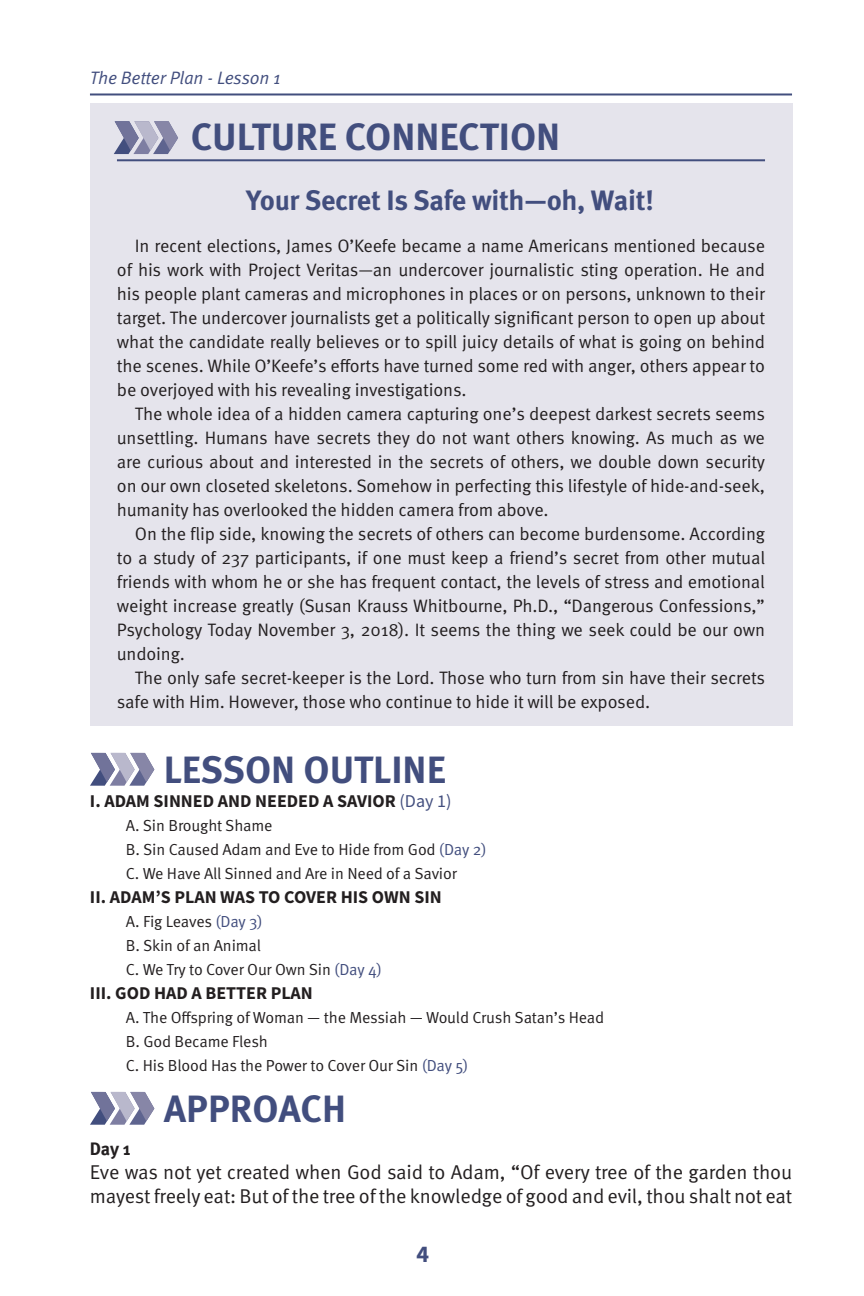
<style>
.page{position:relative;width:864px;height:1296px;background:#fff}
.page>*{position:absolute;margin:0;border:0;box-sizing:border-box;transform-origin:0 0}
.t1{font:700 38px "Meta Pro";color:#424e7e}
.t2{font:700 28px "Meta Pro";letter-spacing:-.01em;color:#424e7e}
.t3{font:700 24px "Source Sans Pro";color:#424e7e}
.t4{font:20px/24px "Meta Pro Norm";letter-spacing:-.01em;color:#231f20}
.t5{font:18px/24px "Meta Pro Norm";letter-spacing:-.01em;color:#231f20;text-align:justify}
.t6{font:700 18px "Source Sans Pro";color:#231f20}
.t7{font:18px "Meta Pro Norm Ita";letter-spacing:-.01em;color:#424e7e}
.t8{font:700 18px "Meta Pro";color:#231f20}
.t9{font:16px/24px "Meta Pro Norm";letter-spacing:-.01em;color:#231f20}
.s1{font-weight:400;color:#424e7e}
.s2{color:#424e7e}
</style>
<div class="page">
<hr style="left:90px;top:93px;width:702px;height:2px;background:#424e7e">
<div style="left:90px;top:104px;width:702px;height:622px;background:#e5e4ec"></div>
<hr style="left:117px;top:159px;width:648px;height:2px;background:#424e7e">
<svg style="left:114px;top:121px;width:64px;height:33px"></svg>
<svg style="left:90px;top:753px;width:64px;height:33px"></svg>
<svg style="left:90px;top:1092px;width:64px;height:33px"></svg>
<p class="t7" style="left:90px;top:65px;width:193px">The Better Plan - Lesson 1</p>
<h1 class="t1" style="left:191px;top:107px;width:371px">CULTURE CONNECTION</h1>
<h2 class="t2" style="left:246px;top:179px;width:409px">Your Secret Is Safe with—oh, Wait!</h2>
<p class="t5" style="left:117px;top:233px;width:650px;text-indent:18px">In recent elections, James O’Keefe became a name Americans mentioned because of his work with Project Veritas—an undercover journalistic sting operation. He and his people plant cameras and microphones in places or on persons, unknown to their target. The undercover journalists get a politically significant person to open up about what the candidate really believes or to spill juicy details of what is going on behind the scenes. While O’Keefe’s efforts have turned some red with anger, others appear to be overjoyed with his revealing investigations.</p>
<p class="t5" style="left:117px;top:401px;width:650px;text-indent:18px">The whole idea of a hidden camera capturing one’s deepest darkest secrets seems unsettling. Humans have secrets they do not want others knowing. As much as we are curious about and interested in the secrets of others, we double down security on our own closeted skeletons. Somehow in perfecting this lifestyle of hide-and-seek, humanity has overlooked the hidden camera from above.</p>
<p class="t5" style="left:117px;top:521px;width:650px;text-indent:18px">On the flip side, knowing the secrets of others can become burdensome. According to a study of 237 participants, if one must keep a friend’s secret from other mutual friends with whom he or she has frequent contact, the levels of stress and emotional weight increase greatly (Susan Krauss Whitbourne, Ph.D., “Dangerous Confessions,” Psychology Today November 3, 2018). It seems the thing we seek could be our own undoing.</p>
<p class="t5" style="left:117px;top:665px;width:650px;text-indent:18px">The only safe secret-keeper is the Lord. Those who turn from sin have their secrets safe with Him. However, those who continue to hide it will be exposed.</p>
<h1 class="t1" style="left:164px;top:740px;width:284px">LESSON OUTLINE</h1>
<p class="t6" style="left:90px;top:789px;width:363px">I. ADAM SINNED AND NEEDED A SAVIOR <span class="s1">(Day 1)</span></p>
<p class="t9" style="left:126px;top:813px;width:362px">A. Sin Brought Shame<br>B. Sin Caused Adam and Eve to Hide from God <span class="s2">(Day 2)<br></span>C. We Have All Sinned and Are in Need of a Savior</p>
<p class="t6" style="left:90px;top:885px;width:353px">II. ADAM’S PLAN WAS TO COVER HIS OWN SIN</p>
<p class="t9" style="left:126px;top:909px;width:257px">A. Fig Leaves <span class="s2">(Day 3)<br></span>B. Skin of an Animal<br>C. We Try to Cover Our Own Sin <span class="s2">(Day 4)</span></p>
<p class="t6" style="left:90px;top:981px;width:224px">III. GOD HAD A BETTER PLAN</p>
<p class="t9" style="left:126px;top:1005px;width:480px">A. The Offspring of Woman — the Messiah — Would Crush Satan’s Head<br>B. God Became Flesh<br>C. His Blood Has the Power to Cover Our Sin <span class="s2">(Day 5)</span></p>
<h1 class="t1" style="left:164px;top:1079px;width:184px">APPROACH</h1>
<p class="t8" style="left:90px;top:1135px;width:42px">Day 1</p>
<p class="t4" style="left:90px;top:1159px;width:704px">Eve was not yet created when God said to Adam, “Of every tree of the garden thou mayest freely eat: But of the tree of the knowledge of good and evil, thou shalt not eat</p>
<h3 class="t3" style="left:417px;top:1238px;width:14px">4</h3>
</div>
